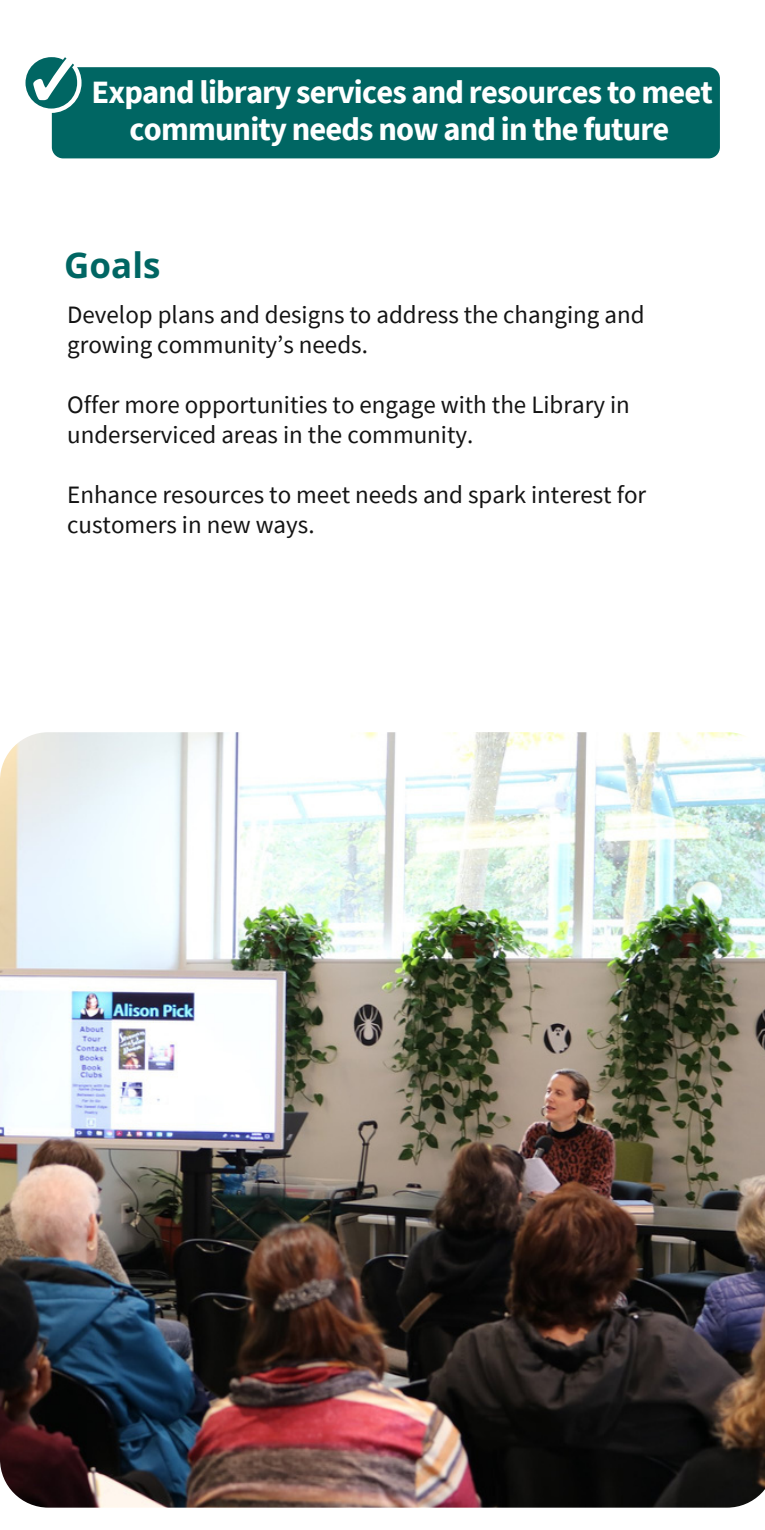
<style>
.page{position:relative;width:765px;height:1530px;background:#fff}
.page>*{position:absolute;margin:0;border:0;box-sizing:border-box;transform-origin:0 0}
.t1{font:700 35px "Open Sans";color:#006663}
.t2{font:700 32.5px/37.5px "Source Sans Pro";letter-spacing:-.025em;color:#fff;text-align:center}
.t3{font:25px/30px "Source Sans Pro";color:#141414}
</style>
<div class="page">
<div style="left:52px;top:67px;width:668px;height:91px;background:#006663;border-radius:11px"></div>
<img style="left:0;top:732px;width:765px;height:776px">
<svg style="left:25px;top:57px;width:58px;height:56px"></svg>
<p class="t2" style="left:92px;top:72px;width:623px">Expand library services and resources to meet community needs now and in the future</p>
<p class="t1" style="left:64px;top:241px;width:98px">Goals</p>
<p class="t3" style="left:67px;top:299px;width:579px">Develop plans and designs to address the changing and growing community’s needs.</p>
<p class="t3" style="left:67px;top:389px;width:564px">Offer more opportunities to engage with the Library in underserviced areas in the community.</p>
<p class="t3" style="left:67px;top:479px;width:581px">Enhance resources to meet needs and spark interest for customers in new ways.</p>
</div>
